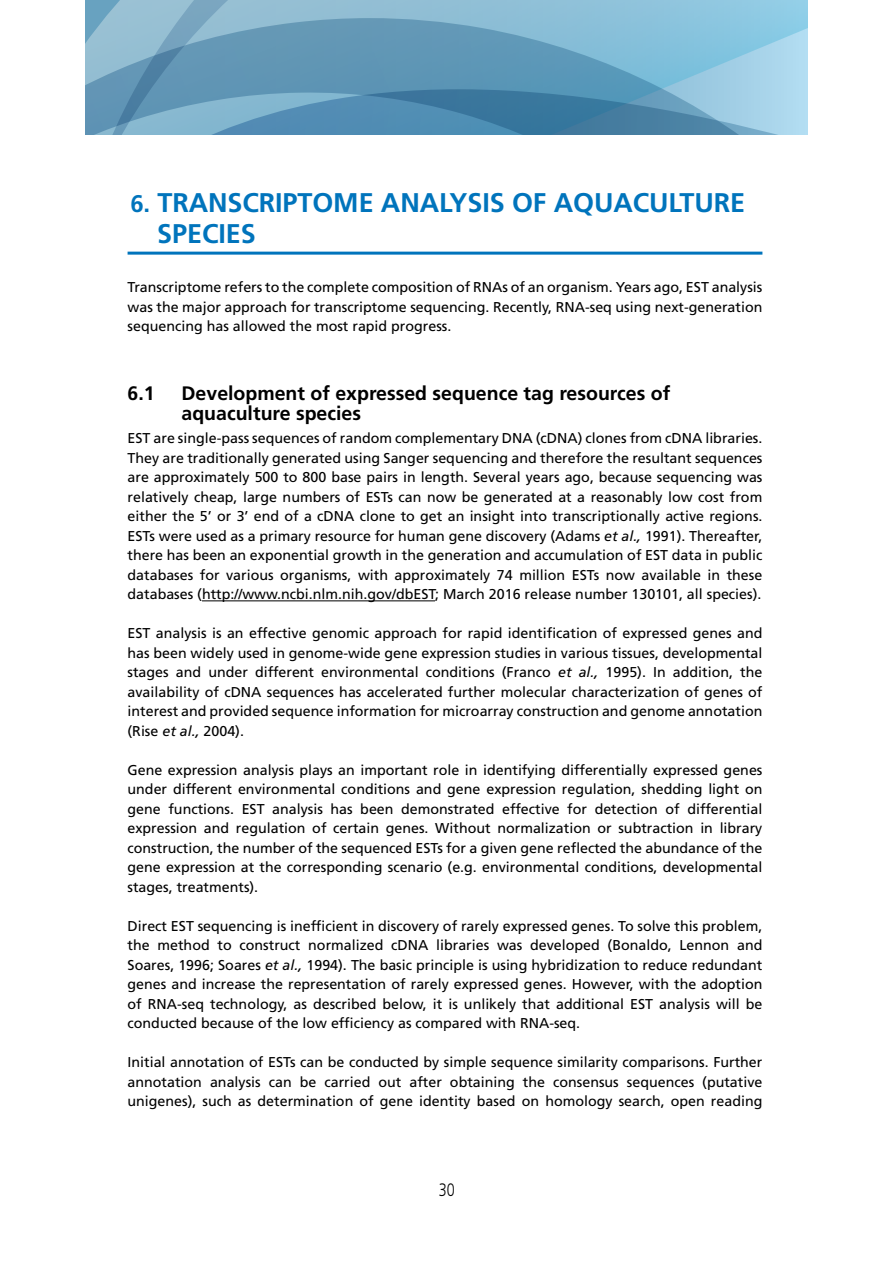
<style>
.page{position:relative;width:893px;height:1263px;background:#fff}
.page>*{position:absolute;margin:0;border:0;box-sizing:border-box;transform-origin:0 0}
.t1{font:700 27px/31.5px "Frutiger LT Std";letter-spacing:-.005em;color:#0074bc}
.t2{font:700 19.5px/19.5px "Frutiger LT Std";color:#000}
.t3{font:300 18px "Frutiger LT Std";color:#000;scale:.8 1}
.t4{font:14.25px/19.5px "Frutiger LT Std";color:#000;text-align:justify}
.s1{font-size:24px}
.s2{font-style:italic}
</style>
<div class="page">
<svg style="left:85px;top:0;width:723px;height:18px;background:#8ebfd6"></svg>
<svg style="left:85px;top:18px;width:723px;height:116px;background:#6da3c1"></svg>
<hr style="left:128px;top:252px;width:634px;height:3px;background:#0074bc">
<hr style="left:202px;top:600px;width:233px;height:1px;background:#000">
<h1 class="t1" style="left:157px;top:187px;width:589px;text-indent:-27px"><span class="s1">6.</span> TRANSCRIPTOME ANALYSIS OF AQUACULTURE<br>SPECIES</h1>
<p class="t4" style="left:128px;top:278px;width:636px">Transcriptome refers to the complete composition of RNAs of an organism. Years ago, EST analysis was the major approach for transcriptome sequencing. Recently, RNA-seq using next-generation sequencing has allowed the most rapid progress.</p>
<h2 class="t2" style="left:128px;top:384px;width:29px">6.1</h2>
<h2 class="t2" style="left:182px;top:384px;width:490px">Development of expressed sequence tag resources of aquaculture species</h2>
<p class="t4" style="left:128px;top:429px;width:636px">EST are single-pass sequences of random complementary DNA (cDNA) clones from cDNA libraries.<br>They are traditionally generated using Sanger sequencing and therefore the resultant sequences are approximately 500 to 800 base pairs in length. Several years ago, because sequencing was relatively cheap, large numbers of ESTs can now be generated at a reasonably low cost from either the 5’ or 3’ end of a cDNA clone to get an insight into transcriptionally active regions.<br>ESTs were used as a primary resource for human gene discovery (Adams <span class="s2">et al.,</span> 1991). Thereafter, there has been an exponential growth in the generation and accumulation of EST data in public databases for various organisms, with approximately 74 million ESTs now available in these databases (http://www.ncbi.nlm.nih.gov/dbEST; March 2016 release number 130101, all species).</p>
<p class="t4" style="left:128px;top:624px;width:636px">EST analysis is an effective genomic approach for rapid identification of expressed genes and has been widely used in genome-wide gene expression studies in various tissues, developmental stages and under different environmental conditions (Franco <span class="s2">et al.,</span> 1995). In addition, the availability of cDNA sequences has accelerated further molecular characterization of genes of interest and provided sequence information for microarray construction and genome annotation (Rise <span class="s2">et al.,</span> 2004).</p>
<p class="t4" style="left:128px;top:760px;width:636px">Gene expression analysis plays an important role in identifying differentially expressed genes under different environmental conditions and gene expression regulation, shedding light on gene functions. EST analysis has been demonstrated effective for detection of differential expression and regulation of certain genes. Without normalization or subtraction in library construction, the number of the sequenced ESTs for a given gene reflected the abundance of the gene expression at the corresponding scenario (e.g. environmental conditions, developmental stages, treatments).</p>
<p class="t4" style="left:128px;top:916px;width:636px">Direct EST sequencing is inefficient in discovery of rarely expressed genes. To solve this problem, the method to construct normalized cDNA libraries was developed (Bonaldo, Lennon and Soares, 1996; Soares <span class="s2">et al.,</span> 1994). The basic principle is using hybridization to reduce redundant genes and increase the representation of rarely expressed genes. However, with the adoption of RNA-seq technology, as described below, it is unlikely that additional EST analysis will be conducted because of the low efficiency as compared with RNA-seq.</p>
<p class="t4" style="left:128px;top:1053px;width:636px">Initial annotation of ESTs can be conducted by simple sequence similarity comparisons. Further annotation analysis can be carried out after obtaining the consensus sequences (putative unigenes), such as determination of gene identity based on homology search, open reading</p>
<p class="t3" style="left:439px;top:1180px;width:22px">30</p>
</div>
